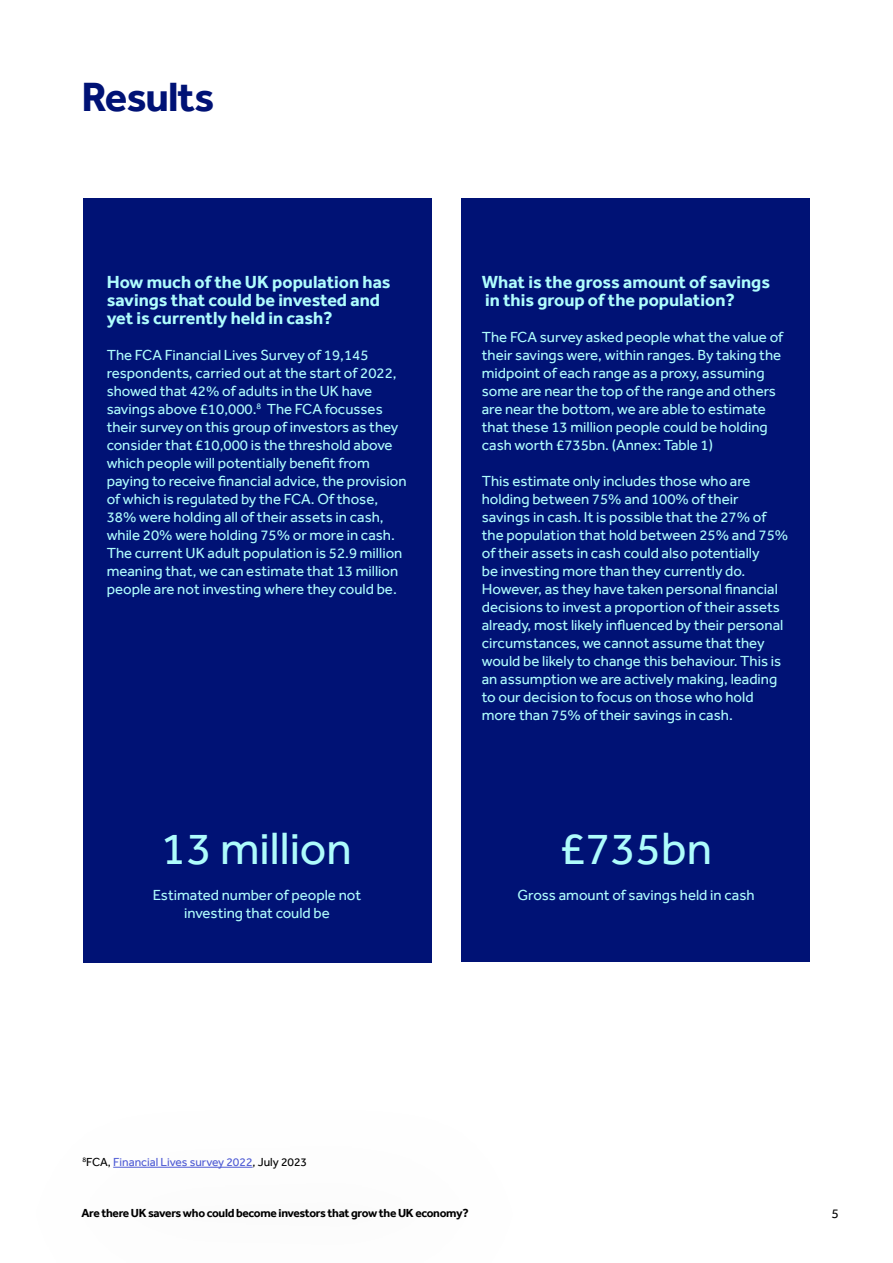
<style>
.page{position:relative;width:893px;height:1263px;background:#fff}
.page>*{position:absolute;margin:0;border:0;box-sizing:border-box;transform-origin:0 0}
.t1{font:46.5px "Effra";color:#aefcfc}
.t2{font:700 42px "Effra";letter-spacing:-.025em;color:#001275}
.t3{font:700 18px/18px "Effra";color:#affdfd}
.t4{font:15px/18px "Effra";color:#affdfd}
.t5{font:15px/18px "Effra";color:#aefcfc;text-align:center}
.t6{font:13.5px "Effra CC";color:#000}
.t7{font:700 12px "Effra";letter-spacing:-.025em;color:#000}
.t8{font:12px "Effra";color:#4f5cd6}
.s1{color:#000}
</style>
<div class="page">
<div style="left:82px;top:198px;width:349px;height:616px;background:#001275"></div>
<div style="left:461px;top:198px;width:349px;height:616px;background:#001275"></div>
<div style="left:461px;top:799px;width:349px;height:163px;background:#001275"></div>
<div style="left:82px;top:723px;width:349px;height:239px;background:#001275"></div>
<h2 class="t2" style="left:81px;top:71px;width:134px">Results</h2>
<p class="t3" style="left:107px;top:273px;width:285px">How much of the UK population has savings that could be invested and yet is currently held in cash?</p>
<p class="t4" style="left:107px;top:346px;width:301px">The FCA Financial Lives Survey of 19,145 respondents, carried out at the start of 2022, showed that 42% of adults in the UK have savings above £10,000.<sup>8</sup> The FCA focusses their survey on this group of investors as they consider that £10,000 is the threshold above which people will potentially benefit from paying to receive financial advice, the provision of which is regulated by the FCA. Of those, 38% were holding all of their assets in cash, while 20% were holding 75% or more in cash.<br>The current UK adult population is 52.9 million meaning that, we can estimate that 13 million people are not investing where they could be.</p>
<h1 class="t1" style="left:161px;top:821px;width:192px">13 million</h1>
<p class="t5" style="left:153px;top:886px;width:210px">Estimated number of people not investing that could be</p>
<p class="t3" style="left:482px;top:273px;width:290px">What is the gross amount of savings in this group of the population?</p>
<p class="t4" style="left:482px;top:328px;width:303px">The FCA survey asked people what the value of their savings were, within ranges. By taking the midpoint of each range as a proxy, assuming some are near the top of the range and others are near the bottom, we are able to estimate that these 13 million people could be holding cash worth £735bn. (Annex: Table 1)</p>
<p class="t4" style="left:482px;top:472px;width:308px">This estimate only includes those who are holding between 75% and 100% of their savings in cash. It is possible that the 27% of the population that hold between 25% and 75% of their assets in cash could also potentially<br>be investing more than they currently do.<br>However, as they have taken personal financial decisions to invest a proportion of their assets already, most likely influenced by their personal circumstances, we cannot assume that they would be likely to change this behaviour. This is an assumption we are actively making, leading to our decision to focus on those who hold more than 75% of their savings in cash.</p>
<h1 class="t1" style="left:560px;top:821px;width:154px">£735bn</h1>
<p class="t5" style="left:517px;top:886px;width:239px">Gross amount of savings held in cash</p>
<p class="t8" style="left:82px;top:1155px;width:226px"><sup>8</sup><span class="s1">FCA,</span> Financial Lives survey 2022<span class="s1">, July 2023</span></p>
<p class="t7" style="left:81px;top:1206px;width:389px">Are there UK savers who could become investors that grow the UK economy?</p>
<p class="t6" style="left:832px;top:1205px;width:9px">5</p>
</div>
